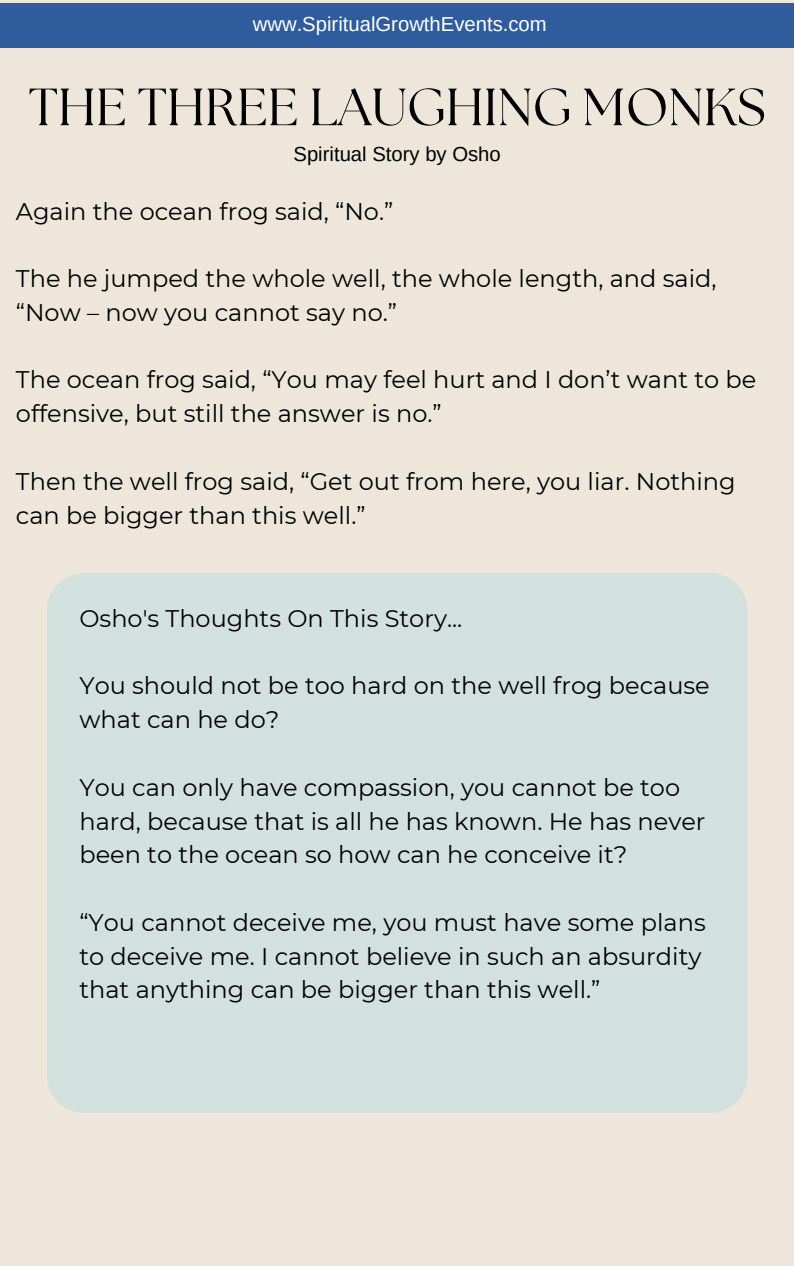
<style>
.page{position:relative;width:794px;height:1266px;background:#fff}
.page>*{position:absolute;margin:0;border:0;box-sizing:border-box;transform-origin:0 0}
.t1{font:52.2px "The Seasons";color:#000}
.t2{font:24px/33.8px "Montserrat";color:#000}
.t3{font:20.25px "Arimo";color:#fff}
.t4{font:20.25px "Arimo";color:#000}
</style>
<div class="page">
<div style="left:0;top:0;width:793px;height:1266px;background:#eee6db"></div>
<div style="left:0;top:4px;width:793px;height:44px;background:#2f5c9d"></div>
<div style="left:47px;top:573px;width:700px;height:540px;background:#d2e1dd"></div>
<p class="t3" style="left:252px;top:13px;width:295px">www.SpiritualGrowthEvents.com</p>
<p class="t1" style="left:29px;top:83px;width:738px">THE THREE LAUGHING MONKS</p>
<p class="t4" style="left:293px;top:142px;width:209px">Spiritual Story by Osho</p>
<p class="t2" style="left:16px;top:194px;width:378px">Again the ocean frog said, “No.”</p>
<p class="t2" style="left:16px;top:262px;width:701px">The he jumped the whole well, the whole length, and said, “Now – now you cannot say no.”</p>
<p class="t2" style="left:16px;top:363px;width:741px">The ocean frog said, “You may feel hurt and I don’t want to be offensive, but still the answer is no.”</p>
<p class="t2" style="left:16px;top:464px;width:720px">Then the well frog said, “Get out from here, you liar. Nothing can be bigger than this well.”</p>
<p class="t2" style="left:79px;top:601px;width:384px">Osho's Thoughts On This Story...</p>
<p class="t2" style="left:79px;top:669px;width:631px">You should not be too hard on the well frog because what can he do?</p>
<p class="t2" style="left:79px;top:770px;width:627px">You can only have compassion, you cannot be too hard, because that is all he has known. He has never been to the ocean so how can he conceive it?</p>
<p class="t2" style="left:79px;top:905px;width:627px">“You cannot deceive me, you must have some plans to deceive me. I cannot believe in such an absurdity that anything can be bigger than this well.”</p>
</div>
